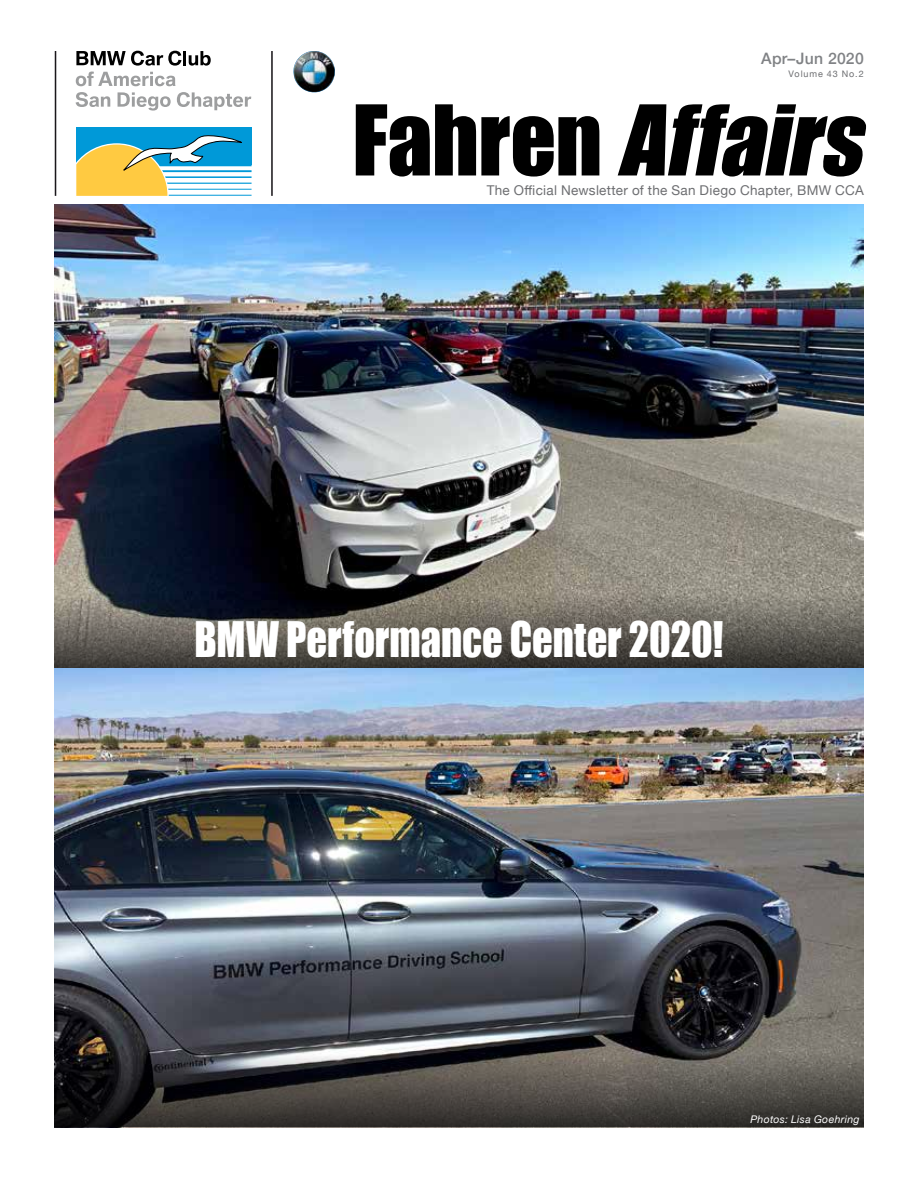
<style>
.page{position:relative;width:918px;height:1188px;background:#fff}
.page>*{position:absolute;margin:0;border:0;box-sizing:border-box;transform-origin:0 0}
.t1{font:italic 90px "Impact";color:#000}
.t2{font:45px "Impact";color:#fff;scale:.9 1}
.t3{font:500 15.75px "Helvetica Neue";letter-spacing:.015em;color:#808285}
.t4{font:13.5px "Helvetica Neue";letter-spacing:.02em;color:#6d6e71}
.t5{font:italic 10.5px "Helvetica Neue";letter-spacing:.03em;color:#fff}
.t6{font:9px "Helvetica Neue";letter-spacing:.105em;color:#6d6e71}
.s1{font-style:normal}
</style>
<div class="page">
<img style="left:54px;top:204px;width:810px;height:849px">
<hr style="left:55px;top:51px;width:1px;height:145px;background:#1a171b">
<svg style="left:76px;top:51px;width:106px;height:15px"></svg>
<hr style="left:183px;top:51px;width:3px;height:14px;background:#000">
<svg style="left:189px;top:51px;width:22px;height:15px"></svg>
<svg style="left:76px;top:72px;width:100px;height:14px"></svg>
<svg style="left:76px;top:92px;width:34px;height:15px"></svg>
<svg style="left:118px;top:92px;width:53px;height:19px"></svg>
<svg style="left:177px;top:92px;width:74px;height:18px"></svg>
<img style="left:293px;top:51px;width:42px;height:41px">
<hr style="left:271px;top:51px;width:2px;height:145px;background:#1a171b">
<hr style="left:150px;top:195px;width:102px;height:1px;background:#0099d8">
<hr style="left:150px;top:189px;width:102px;height:1px;background:#0099d8">
<hr style="left:150px;top:183px;width:102px;height:1px;background:#0099d8">
<hr style="left:150px;top:176px;width:102px;height:2px;background:#0099d8">
<hr style="left:150px;top:170px;width:102px;height:2px;background:#0099d8">
<hr style="left:150px;top:164px;width:102px;height:2px;background:#0099d8">
<div style="left:76px;top:127px;width:176px;height:38px;background:#0099d8"></div>
<svg style="left:76px;top:135px;width:166px;height:61px"></svg>
<svg style="left:54px;top:594px;width:810px;height:74px;background:#595650"></svg>
<svg style="left:54px;top:1053px;width:810px;height:74px;background:#44413e"></svg>
<p class="t3" style="left:761px;top:45px;width:104px">Apr–Jun 2020</p>
<h1 class="t1" style="left:352px;top:70px;width:534px"><span class="s1">Fahren</span> Affairs</h1>
<p class="t4" style="left:487px;top:181px;width:379px">The Official Newsletter of the San Diego Chapter, BMW CCA</p>
<p class="t6" style="left:789px;top:67px;width:77px">Volume 43 No.2</p>
<h2 class="t2" style="left:195px;top:604px;width:589px">BMW Performance Center 2020!</h2>
<p class="t5" style="left:751px;top:1112px;width:111px">Photos: Lisa Goehring</p>
</div>
